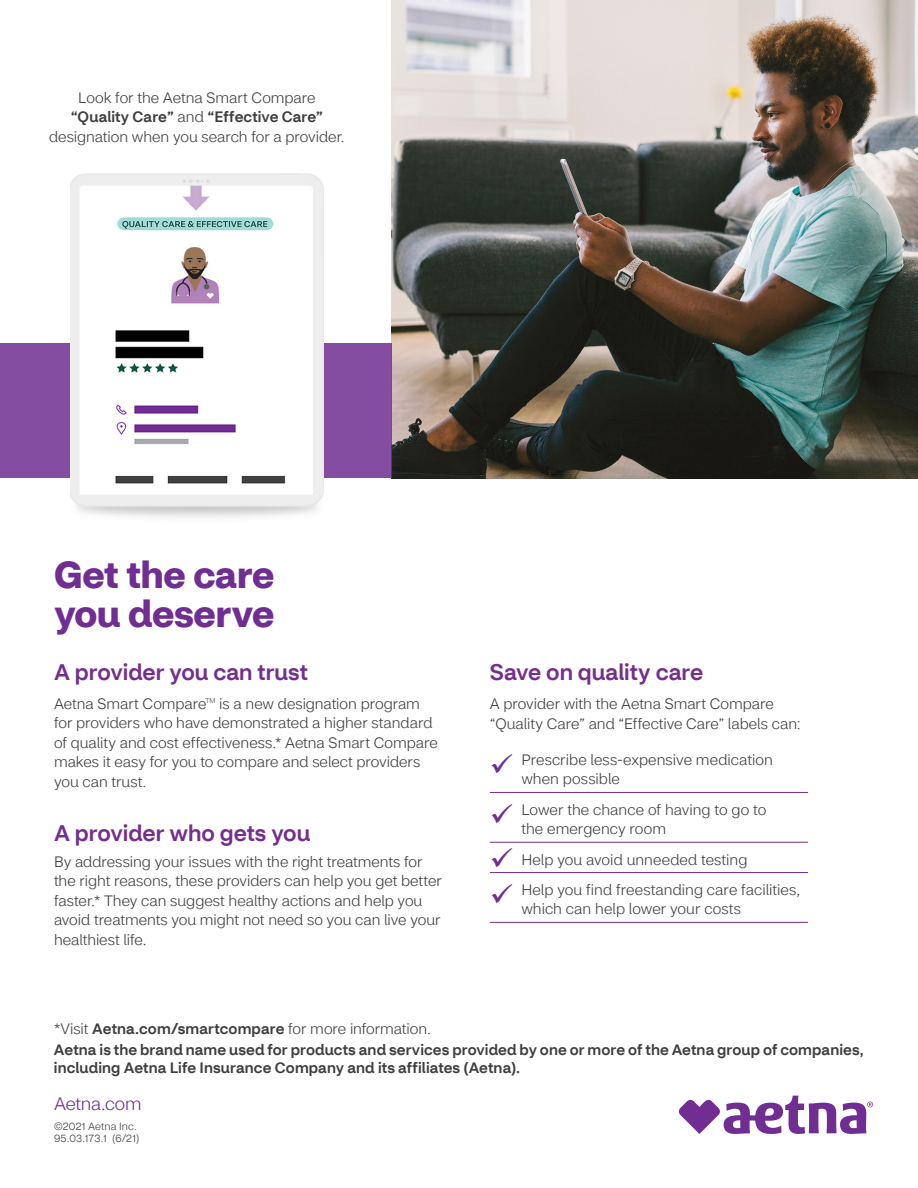
<style>
.page{position:relative;width:918px;height:1188px;background:#fff}
.page>*{position:absolute;margin:0;border:0;box-sizing:border-box;transform-origin:0 0}
.t1{font:700 37.5px/39px "CVS Health Sans";letter-spacing:-.005em;color:#702d92}
.t2{font:500 22.5px "CVS Health Sans";color:#742f8c}
.t3{font:300 18px "CVS Health Sans";letter-spacing:-.015em;color:#702d92}
.t4{font:300 15px/19.5px "CVS Health Sans";color:#3e3e3f}
.t5{font:500 15px/18px "CVS Health Sans";letter-spacing:.01em;color:#3e3e3f}
.t6{font:300 10.5px "CVS Health Sans";letter-spacing:.015em;color:#3e3e3f}
.t7{font:300 6.75px "CVS Health Sans";color:#3e3e3f}
.s1{font-weight:500}
.s2{color:#702d92}
</style>
<div class="page">
<img style="left:392px;top:0;width:526px;height:478px">
<div style="left:0;top:344px;width:392px;height:134px;background:#854da2"></div>
<img style="left:70px;top:173px;width:254px;height:345px">
<hr style="left:490px;top:792px;width:318px;height:1px;background:#702d92">
<hr style="left:490px;top:842px;width:318px;height:1px;background:#702d92">
<hr style="left:490px;top:872px;width:318px;height:1px;background:#702d92">
<hr style="left:490px;top:922px;width:318px;height:1px;background:#702d92">
<svg style="left:678px;top:1096px;width:195px;height:38px"></svg>
<p class="t4" style="left:49px;top:88px;width:297px;text-align:center">Look for the Aetna Smart Compare <span class="s1">“Quality Care”</span> and <span class="s1">“Effective Care” </span>designation when you search for a provider.</p>
<h2 class="t1" style="left:54px;top:555px;width:222px">Get the care you deserve</h2>
<h3 class="t2" style="left:54px;top:658px;width:255px">A provider you can trust</h3>
<p class="t4" style="left:54px;top:694px;width:154px">Aetna Smart Compare</p>
<p class="t7" style="left:205px;top:696px;width:12px">TM</p>
<p class="t4" style="left:54px;top:694px;width:385px;text-indent:165px">is a new designation program for providers who have demonstrated a higher standard of quality and cost effectiveness.* Aetna Smart Compare makes it easy for you to compare and select providers you can trust.</p>
<h3 class="t2" style="left:54px;top:819px;width:258px">A provider who gets you</h3>
<p class="t4" style="left:54px;top:852px;width:389px">By addressing your issues with the right treatments for the right reasons, these providers can help you get better faster.* They can suggest healthy actions and help you avoid treatments you might not need so you can live your healthiest life.</p>
<h3 class="t2" style="left:490px;top:658px;width:215px">Save on quality care</h3>
<p class="t4" style="left:490px;top:695px;width:312px">A provider with the Aetna Smart Compare “Quality Care” and “Effective Care” labels can:</p>
<p class="t4" style="left:521px;top:750px;width:253px;text-indent:-32px"><span class="s2">✓</span> Prescribe less-expensive medication when possible</p>
<p class="t4" style="left:521px;top:800px;width:246px;text-indent:-32px"><span class="s2">✓</span> Lower the chance of having to go to the emergency room</p>
<p class="t4" style="left:490px;top:850px;width:259px"><span class="s2">✓</span> Help you avoid unneeded testing</p>
<p class="t4" style="left:521px;top:880px;width:280px;text-indent:-32px"><span class="s2">✓</span> Help you find freestanding care facilities, which can help lower your costs</p>
<p class="t4" style="left:54px;top:1019px;width:378px">*Visit <span class="s1">Aetna.com/smartcompare</span> for more information.</p>
<p class="t5" style="left:54px;top:1041px;width:811px">Aetna is the brand name used for products and services provided by one or more of the Aetna group of companies, including Aetna Life Insurance Company and its affiliates (Aetna).</p>
<p class="t3" style="left:54px;top:1093px;width:89px">Aetna.com</p>
<p class="t6" style="left:54px;top:1120px;width:84px">©2021 Aetna Inc.</p>
<p class="t6" style="left:54px;top:1132px;width:87px">95.03.173.1 (6/21)</p>
</div>
